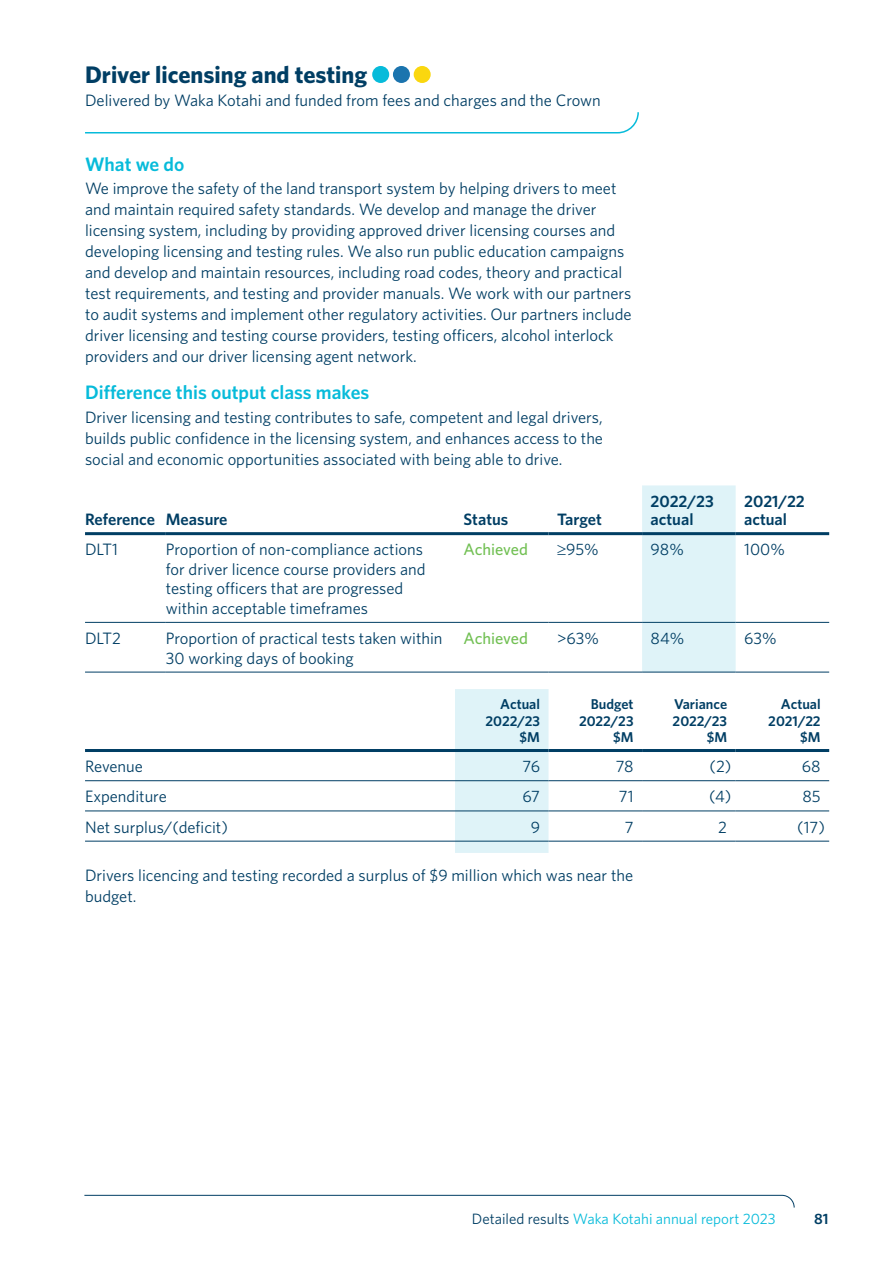
<style>
.page{position:relative;width:893px;height:1263px;background:#fff}
.page>*{position:absolute;margin:0;border:0;box-sizing:border-box;transform-origin:0 0}
.title_1{font:700 24px "Whitney";color:#003e64}
.title_2_-_teal{font:600 19.5px "Whitney";color:#07bbda}
.body{font:16.5px/21px "Whitney";color:#003e64}
.table_body{font:16.5px/19.5px "Whitney";color:#003e64}
.table_header{font:600 16.5px/18px "Whitney";color:#003e64}
.table_body_right_align{font:16.5px "Whitney";color:#003e64}
.table_body-2{font:500 16.5px "Whitney";color:#72c054}
.t1{font:15px "Whitney";color:#07bbda}
.t2{font:600 15px "Whitney";color:#003e64}
.table_header-2{font:600 14.25px/16.5px "Whitney";color:#003e64;text-align:right}
.s1{color:#003e64}
</style>
<div class="page">
<div style="left:372px;top:66px;width:17px;height:17px;background:#07bbda;border-radius:50%"></div>
<div style="left:393px;top:66px;width:17px;height:17px;background:#1b74ae;border-radius:50%"></div>
<div style="left:414px;top:66px;width:17px;height:17px;background:#fad70f;border-radius:50%"></div>
<svg style="left:85px;top:112px;width:554px;height:22px"></svg>
<div style="left:642px;top:485px;width:94px;height:187px;background:#dff3f8"></div>
<hr style="left:85px;top:532px;width:81px;height:3px;background:#003e64">
<hr style="left:166px;top:532px;width:289px;height:3px;background:#003e64">
<hr style="left:455px;top:532px;width:94px;height:3px;background:#003e64">
<hr style="left:549px;top:532px;width:93px;height:3px;background:#003e64">
<hr style="left:642px;top:532px;width:94px;height:3px;background:#003e64">
<hr style="left:736px;top:532px;width:93px;height:3px;background:#003e64">
<hr style="left:85px;top:622px;width:81px;height:1px;background:#003e64">
<hr style="left:166px;top:622px;width:289px;height:1px;background:#003e64">
<hr style="left:455px;top:622px;width:94px;height:1px;background:#003e64">
<hr style="left:549px;top:622px;width:93px;height:1px;background:#003e64">
<hr style="left:642px;top:622px;width:94px;height:1px;background:#003e64">
<hr style="left:736px;top:622px;width:93px;height:1px;background:#003e64">
<hr style="left:85px;top:672px;width:81px;height:1px;background:#003e64">
<hr style="left:166px;top:672px;width:289px;height:1px;background:#003e64">
<hr style="left:455px;top:672px;width:94px;height:1px;background:#003e64">
<hr style="left:549px;top:672px;width:93px;height:1px;background:#003e64">
<hr style="left:642px;top:672px;width:94px;height:1px;background:#003e64">
<hr style="left:736px;top:672px;width:93px;height:1px;background:#003e64">
<div style="left:455px;top:689px;width:94px;height:164px;background:#dff3f8"></div>
<hr style="left:85px;top:749px;width:370px;height:3px;background:#003e64">
<hr style="left:455px;top:749px;width:94px;height:3px;background:#003e64">
<hr style="left:549px;top:749px;width:93px;height:3px;background:#003e64">
<hr style="left:642px;top:749px;width:94px;height:3px;background:#003e64">
<hr style="left:736px;top:749px;width:93px;height:3px;background:#003e64">
<hr style="left:85px;top:780px;width:370px;height:1px;background:#003e64">
<hr style="left:455px;top:780px;width:94px;height:1px;background:#003e64">
<hr style="left:549px;top:780px;width:93px;height:1px;background:#003e64">
<hr style="left:642px;top:780px;width:94px;height:1px;background:#003e64">
<hr style="left:736px;top:780px;width:93px;height:1px;background:#003e64">
<hr style="left:85px;top:810px;width:370px;height:1px;background:#003e64">
<hr style="left:455px;top:810px;width:94px;height:1px;background:#003e64">
<hr style="left:549px;top:810px;width:93px;height:1px;background:#003e64">
<hr style="left:642px;top:810px;width:94px;height:1px;background:#003e64">
<hr style="left:736px;top:810px;width:93px;height:1px;background:#003e64">
<hr style="left:85px;top:841px;width:370px;height:1px;background:#003e64">
<hr style="left:455px;top:841px;width:94px;height:1px;background:#003e64">
<hr style="left:549px;top:841px;width:93px;height:1px;background:#003e64">
<hr style="left:642px;top:841px;width:94px;height:1px;background:#003e64">
<hr style="left:736px;top:841px;width:93px;height:1px;background:#003e64">
<svg style="left:84px;top:1194px;width:711px;height:14px"></svg>
<h1 class="title_1" style="left:85px;top:59px;width:284px">Driver licensing and testing</h1>
<p class="body" style="left:85px;top:89px;width:517px">Delivered by Waka Kotahi and funded from fees and charges and the Crown</p>
<h2 class="title_2_-_teal" style="left:85px;top:151px;width:101px">What we do</h2>
<p class="body" style="left:85px;top:177px;width:548px">We improve the safety of the land transport system by helping drivers to meet and maintain required safety standards. We develop and manage the driver licensing system, including by providing approved driver licensing courses and developing licensing and testing rules. We also run public education campaigns and develop and maintain resources, including road codes, theory and practical test requirements, and testing and provider manuals. We work with our partners to audit systems and implement other regulatory activities. Our partners include driver licensing and testing course providers, testing officers, alcohol interlock providers and our driver licensing agent network.</p>
<h2 class="title_2_-_teal" style="left:85px;top:380px;width:286px">Difference this output class makes</h2>
<p class="body" style="left:85px;top:406px;width:519px;text-align:justify">Driver licensing and testing contributes to safe, competent and legal drivers, builds public confidence in the licensing system, and enhances access to the social and economic opportunities associated with being able to drive.</p>
<p class="table_header" style="left:85px;top:510px;width:71px">Reference</p>
<p class="table_header" style="left:166px;top:510px;width:63px">Measure</p>
<p class="table_header" style="left:463px;top:510px;width:46px">Status</p>
<p class="table_header" style="left:557px;top:510px;width:46px">Target</p>
<p class="table_header" style="left:651px;top:492px;width:65px">2022/23 actual</p>
<p class="table_header" style="left:744px;top:492px;width:62px">2021/22 actual</p>
<p class="table_body" style="left:85px;top:539px;width:34px">DLT1</p>
<p class="table_body" style="left:166px;top:539px;width:261px">Proportion of non-compliance actions for driver licence course providers and testing officers that are progressed within acceptable timeframes</p>
<p class="table_body-2" style="left:463px;top:539px;width:66px">Achieved</p>
<p class="table_body" style="left:557px;top:539px;width:43px">≥95%</p>
<p class="table_body" style="left:651px;top:539px;width:35px">98%</p>
<p class="table_body" style="left:744px;top:539px;width:42px">100%</p>
<p class="table_body" style="left:85px;top:628px;width:37px">DLT2</p>
<p class="table_body" style="left:166px;top:628px;width:278px">Proportion of practical tests taken within<br>30 working days of booking</p>
<p class="table_body-2" style="left:463px;top:627px;width:66px">Achieved</p>
<p class="table_body" style="left:557px;top:628px;width:43px">&gt;63%</p>
<p class="table_body" style="left:651px;top:628px;width:35px">84%</p>
<p class="table_body" style="left:744px;top:628px;width:34px">63%</p>
<p class="table_header-2" style="left:485px;top:695px;width:56px">Actual<br>2022/23 $M</p>
<p class="table_header-2" style="left:579px;top:695px;width:56px">Budget<br>2022/23 $M</p>
<p class="table_header-2" style="left:673px;top:695px;width:56px">Variance<br>2022/23 $M</p>
<p class="table_header-2" style="left:768px;top:695px;width:54px">Actual<br>2021/22 $M</p>
<p class="table_body" style="left:85px;top:756px;width:59px">Revenue</p>
<p class="table_body_right_align" style="left:523px;top:755px;width:19px">76</p>
<p class="table_body_right_align" style="left:616px;top:755px;width:19px">78</p>
<p class="table_body_right_align" style="left:709px;top:755px;width:23px">(2)</p>
<p class="table_body_right_align" style="left:802px;top:755px;width:20px">68</p>
<p class="table_body" style="left:85px;top:786px;width:83px">Expenditure</p>
<p class="table_body_right_align" style="left:522px;top:786px;width:19px">67</p>
<p class="table_body_right_align" style="left:619px;top:786px;width:16px">71</p>
<p class="table_body_right_align" style="left:709px;top:786px;width:24px">(4)</p>
<p class="table_body_right_align" style="left:802px;top:786px;width:20px">85</p>
<p class="table_body" style="left:85px;top:817px;width:144px">Net surplus/(deficit)</p>
<p class="table_body_right_align" style="left:531px;top:816px;width:11px">9</p>
<p class="table_body_right_align" style="left:625px;top:816px;width:10px">7</p>
<p class="table_body_right_align" style="left:718px;top:816px;width:10px">2</p>
<p class="table_body_right_align" style="left:797px;top:816px;width:29px">(17)</p>
<p class="body" style="left:85px;top:864px;width:550px">Drivers licencing and testing recorded a surplus of $9 million which was near the budget.</p>
<p class="t1" style="left:472px;top:1209px;width:305px"><span class="s1">Detailed results</span> Waka Kotahi annual report 2023</p>
<p class="t2" style="left:814px;top:1208px;width:16px">81</p>
</div>
